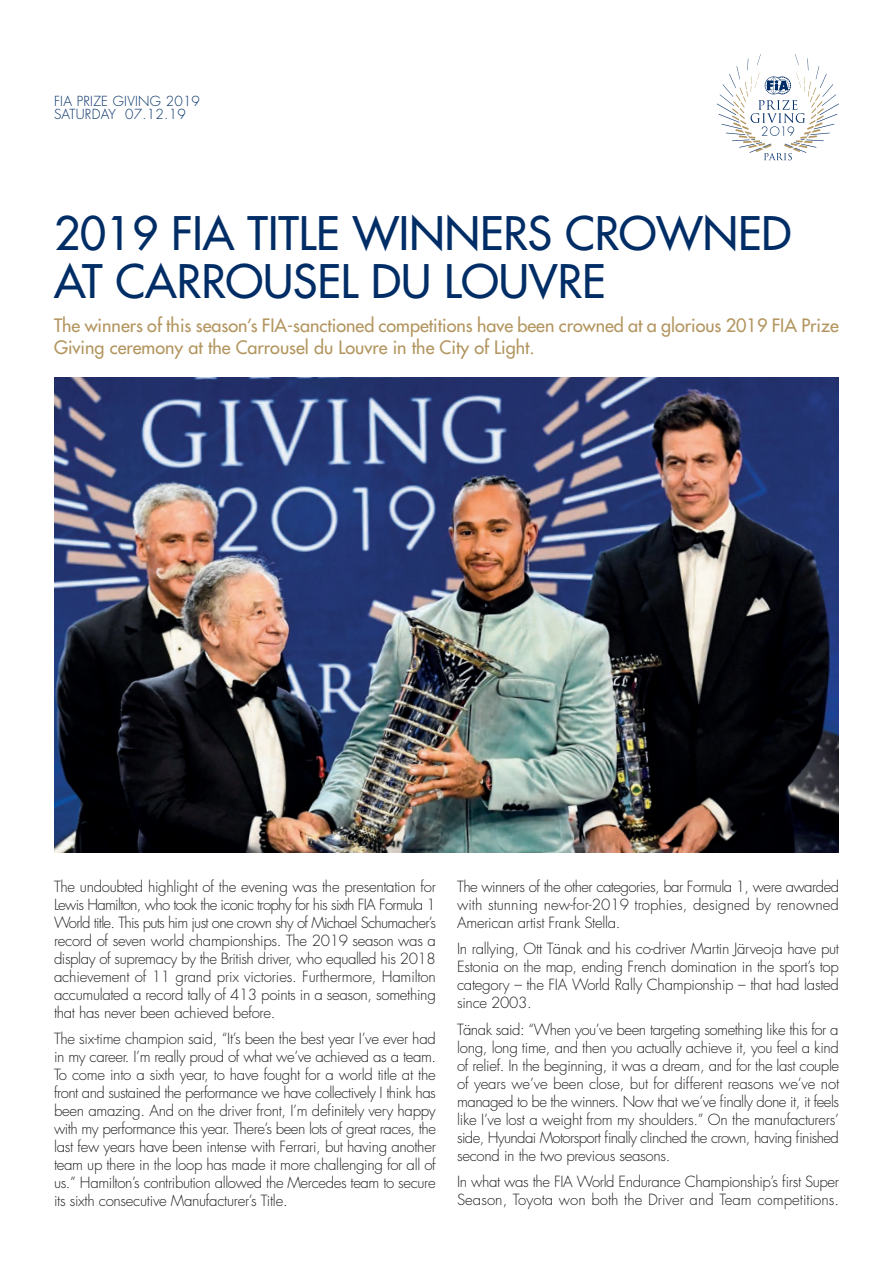
<style>
.page{position:relative;width:893px;height:1263px;background:#fff}
.page>*{position:absolute;margin:0;border:0;box-sizing:border-box;transform-origin:0 0}
.t1{font:500 45px/48px "Futura Std";color:#002d66}
.t2{font:500 18px/21.6px "Futura Std";color:#b39660}
.t3{font:300 15px/18px "Futura Std";letter-spacing:-.02em;color:#231f20;text-align:justify}
.t4{font:300 13.5px/13px "Futura Std";letter-spacing:.02em;color:#002d66}
</style>
<div class="page">
<svg style="left:717px;top:54px;width:122px;height:106px"></svg>
<img style="left:54px;top:378px;width:785px;height:475px">
<p class="t4" style="left:54px;top:95px;width:148px">FIA PRIZE GIVING 2019<br>SATURDAY 07.12.19</p>
<h1 class="t1" style="left:54px;top:209px;width:739px">2019 FIA TITLE WINNERS CROWNED<br>AT CARROUSEL DU LOUVRE</h1>
<p class="t2" style="left:54px;top:315px;width:786px">The winners of this season’s FIA-sanctioned competitions have been crowned at a glorious 2019 FIA Prize<br>Giving ceremony at the Carrousel du Louvre in the City of Light.</p>
<p class="t3" style="left:54px;top:878px;width:384px">The undoubted highlight of the evening was the presentation for Lewis Hamilton, who took the iconic trophy for his sixth FIA Formula 1<br>World title. This puts him just one crown shy of Michael Schumacher’s record of seven world championships. The 2019 season was a display of supremacy by the British driver, who equalled his 2018 achievement of 11 grand prix victories. Furthermore, Hamilton accumulated a record tally of 413 points in a season, something that has never been achieved before.</p>
<p class="t3" style="left:54px;top:1030px;width:384px">The six-time champion said, “It’s been the best year I’ve ever had in my career. I’m really proud of what we’ve achieved as a team.<br>To come into a sixth year, to have fought for a world title at the front and sustained the performance we have collectively I think has been amazing. And on the driver front, I’m definitely very happy with my performance this year. There’s been lots of great races, the last few years have been intense with Ferrari, but having another team up there in the loop has made it more challenging for all of us.” Hamilton’s contribution allowed the Mercedes team to secure its sixth consecutive Manufacturer’s Title.</p>
<p class="t3" style="left:457px;top:878px;width:384px">The winners of the other categories, bar Formula 1, were awarded with stunning new-for-2019 trophies, designed by renowned American artist Frank Stella.</p>
<p class="t3" style="left:457px;top:940px;width:383px">In rallying, Ott Tänak and his co-driver Martin Järveoja have put Estonia on the map, ending French domination in the sport’s top category – the FIA World Rally Championship – that had lasted since 2003.</p>
<p class="t3" style="left:457px;top:1021px;width:384px">Tänak said: “When you’ve been targeting something like this for a long, long time, and then you actually achieve it, you feel a kind of relief. In the beginning, it was a dream, and for the last couple of years we’ve been close, but for different reasons we’ve not managed to be the winners. Now that we’ve finally done it, it feels like I’ve lost a weight from my shoulders.” On the manufacturers’ side, Hyundai Motorsport finally clinched the crown, having finished second in the two previous seasons.</p>
<p class="t3" style="left:457px;top:1173px;width:384px">In what was the FIA World Endurance Championship’s first Super<br>Season, Toyota won both the Driver and Team competitions.</p>
</div>
